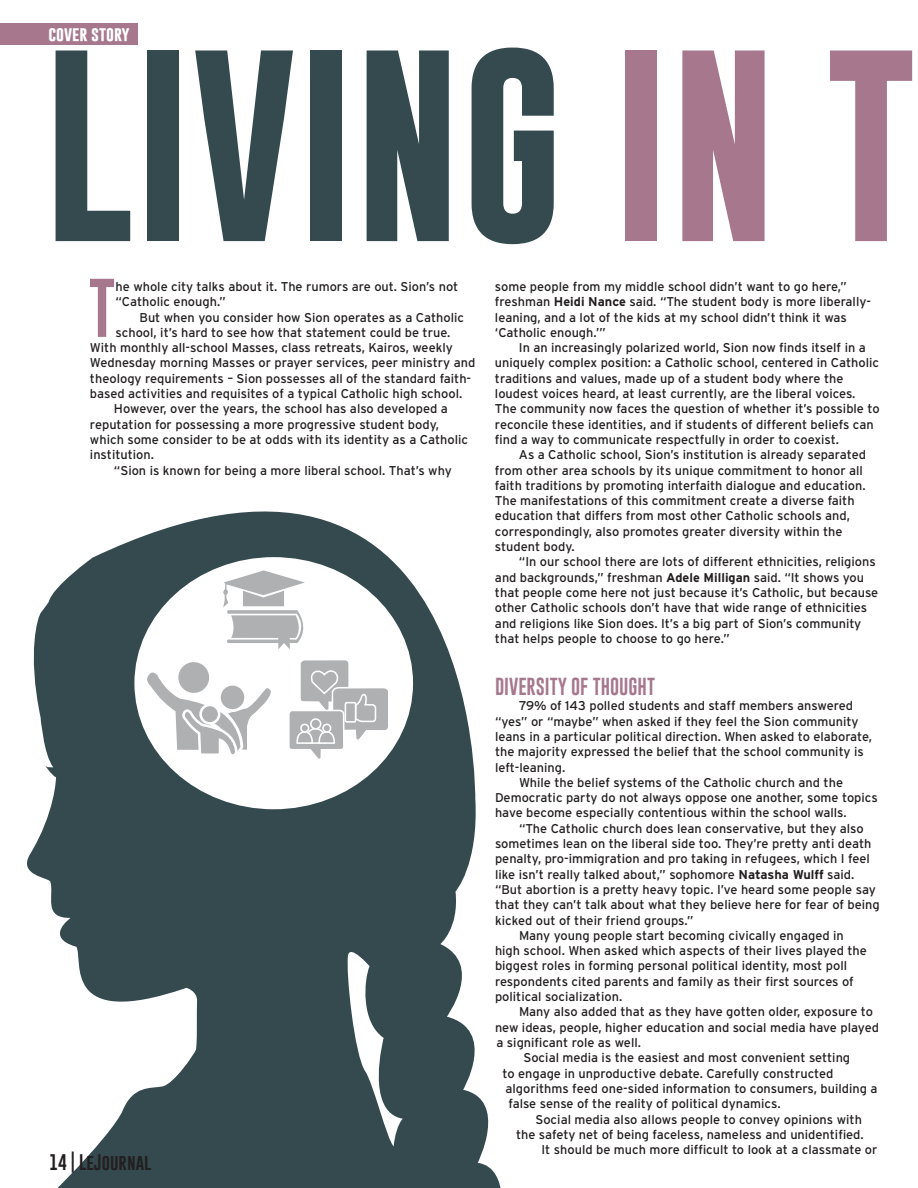
<style>
.page{position:relative;width:918px;height:1188px;background:#fff}
.page>*{position:absolute;margin:0;border:0;box-sizing:border-box;transform-origin:0 0}
.t1{font:700 195px "Gobold";color:#344a4f}
.t2{font:60.6px "Gobold";color:#a6778d}
.t3{font:18px "Gobold";color:#a6778d}
.t4{font:16.5px "Gobold";color:#231f20}
.t5{font:700 15px "Gobold";color:#fff}
.t6{font:12.75px/15.3px "Interstate";color:#231f20}
.s1{color:#a6778d}
.s2{font-weight:700}
</style>
<div class="page">
<svg style="left:27px;top:511px;width:474px;height:677px;fill:#344a4e"></svg>
<div style="left:134px;top:557px;width:279px;height:252px;background:#fff;border-radius:50%"></div>
<svg style="left:223px;top:570px;width:82px;height:79px"></svg>
<svg style="left:177px;top:661px;width:34px;height:33px"></svg>
<div style="left:175px;top:659px;width:37px;height:37px;border:3px solid #fff;border-radius:50%"></div>
<svg style="left:142px;top:667px;width:129px;height:109px"></svg>
<div style="left:201px;top:705px;width:18px;height:18px;background:#aeb0b1;border-radius:50%"></div>
<div style="left:199px;top:704px;width:21px;height:21px;border:3px solid #fff;border-radius:50%"></div>
<svg style="left:287px;top:660px;width:116px;height:486px"></svg>
<div style="left:0;top:24px;width:138px;height:21px;background:#a6778d"></div>
<p class="t5" style="left:48px;top:24px;width:91px">cover story <span class="s1">.</span></p>
<h1 class="t1" style="left:43px;top:19px;width:875px">LIVING <span class="s1">IN T</span></h1>
<h2 class="t2" style="left:89px;top:269px;width:29px">T</h2>
<p class="t6" style="left:116px;top:279px;width:344px">he whole city talks about it. The rumors are out. Sion’s not “Catholic enough.”</p>
<p class="t6" style="left:140px;top:309px;width:326px">But when you consider how Sion operates as a Catholic</p>
<p class="t6" style="left:116px;top:325px;width:336px">school, it’s hard to see how that statement could be true.</p>
<p class="t6" style="left:90px;top:340px;width:364px">With monthly all-school Masses, class retreats, Kairos, weekly</p>
<p class="t6" style="left:90px;top:355px;width:387px">Wednesday morning Masses or prayer services, peer ministry and</p>
<p class="t6" style="left:90px;top:371px;width:383px">theology requirements – Sion possesses all of the standard faith-</p>
<p class="t6" style="left:90px;top:386px;width:374px">based activities and requisites of a typical Catholic high school.</p>
<p class="t6" style="left:114px;top:401px;width:335px">However, over the years, the school has also developed a</p>
<p class="t6" style="left:90px;top:416px;width:351px">reputation for possessing a more progressive student body,</p>
<p class="t6" style="left:90px;top:432px;width:380px">which some consider to be at odds with its identity as a Catholic</p>
<p class="t6" style="left:90px;top:447px;width:65px">institution.</p>
<p class="t6" style="left:114px;top:462px;width:339px">“Sion is known for being a more liberal school. That’s why</p>
<p class="t4" style="left:50px;top:1152px;width:103px">14 | LeJournal</p>
<p class="t6" style="left:495px;top:279px;width:377px">some people from my middle school didn’t want to go here,” freshman <span class="s2">Heidi Nance</span> said. “The student body is more liberally&shy;leaning, and a lot of the kids at my school didn’t think it was ‘Catholic enough.’”</p>
<p class="t6" style="left:495px;top:340px;width:386px;text-indent:24px">In an increasingly polarized world, Sion now finds itself in a uniquely complex position: a Catholic school, centered in Catholic traditions and values, made up of a student body where the loudest voices heard, at least currently, are the liberal voices.<br>The community now faces the question of whether it’s possible to reconcile these identities, and if students of different beliefs can find a way to communicate respectfully in order to coexist.</p>
<p class="t6" style="left:495px;top:447px;width:373px;text-indent:24px">As a Catholic school, Sion’s institution is already separated from other area schools by its unique commitment to honor all faith traditions by promoting interfaith dialogue and education.<br>The manifestations of this commitment create a diverse faith education that differs from most other Catholic schools and, correspondingly, also promotes greater diversity within the student body.</p>
<p class="t6" style="left:495px;top:554px;width:385px;text-indent:24px">“In our school there are lots of different ethnicities, religions and backgrounds,” freshman <span class="s2">Adele Milligan</span> said. “It shows you that people come here not just because it’s Catholic, but because other Catholic schools don’t have that wide range of ethnicities and religions like Sion does. It’s a big part of Sion’s community that helps people to choose to go here.”</p>
<h3 class="t3" style="left:495px;top:675px;width:162px">DIVERSITY OF THOUGHT</h3>
<p class="t6" style="left:519px;top:698px;width:336px">79% of 143 polled students and staff members answered</p>
<p class="t6" style="left:495px;top:713px;width:365px">“yes” or “maybe” when asked if they feel the Sion community</p>
<p class="t6" style="left:495px;top:729px;width:379px">leans in a particular political direction. When asked to elaborate,</p>
<p class="t6" style="left:495px;top:744px;width:370px">the majority expressed the belief that the school community is</p>
<p class="t6" style="left:495px;top:759px;width:72px">left-leaning.</p>
<p class="t6" style="left:519px;top:775px;width:326px">While the belief systems of the Catholic church and the</p>
<p class="t6" style="left:495px;top:790px;width:384px">Democratic party do not always oppose one another, some topics</p>
<p class="t6" style="left:495px;top:805px;width:353px">have become especially contentious within the school walls.</p>
<p class="t6" style="left:519px;top:821px;width:346px">“The Catholic church does lean conservative, but they also</p>
<p class="t6" style="left:495px;top:836px;width:378px">sometimes lean on the liberal side too. They’re pretty anti death</p>
<p class="t6" style="left:495px;top:851px;width:376px">penalty, pro-immigration and pro taking in refugees, which I feel</p>
<p class="t6" style="left:495px;top:866px;width:361px">like isn’t really talked about,” sophomore <span class="s2">Natasha Wulff</span> said.</p>
<p class="t6" style="left:495px;top:882px;width:382px">“But abortion is a pretty heavy topic. I’ve heard some people say</p>
<p class="t6" style="left:495px;top:897px;width:386px">that they can’t talk about what they believe here for fear of being</p>
<p class="t6" style="left:495px;top:912px;width:200px">kicked out of their friend groups.”</p>
<p class="t6" style="left:519px;top:928px;width:326px">Many young people start becoming civically engaged in</p>
<p class="t6" style="left:495px;top:943px;width:373px">high school. When asked which aspects of their lives played the</p>
<p class="t6" style="left:495px;top:958px;width:354px">biggest roles in forming personal political identity, most poll</p>
<p class="t6" style="left:495px;top:974px;width:360px">respondents cited parents and family as their first sources of</p>
<p class="t6" style="left:495px;top:989px;width:129px">political socialization.</p>
<p class="t6" style="left:519px;top:1004px;width:355px">Many also added that as they have gotten older, exposure to</p>
<p class="t6" style="left:495px;top:1019px;width:386px">new ideas, people, higher education and social media have played</p>
<p class="t6" style="left:497px;top:1035px;width:146px">a significant role as well.</p>
<p class="t6" style="left:524px;top:1050px;width:328px">Social media is the easiest and most convenient setting</p>
<p class="t6" style="left:503px;top:1065px;width:333px">to engage in unproductive debate. Carefully constructed</p>
<p class="t6" style="left:506px;top:1081px;width:373px">algorithms feed one-sided information to consumers, building a</p>
<p class="t6" style="left:509px;top:1096px;width:274px">false sense of the reality of political dynamics.</p>
<p class="t6" style="left:536px;top:1111px;width:328px">Social media also allows people to convey opinions with</p>
<p class="t6" style="left:516px;top:1127px;width:349px">the safety net of being faceless, nameless and unidentified.</p>
<p class="t6" style="left:542px;top:1142px;width:337px">It should be much more difficult to look at a classmate or</p>
</div>
